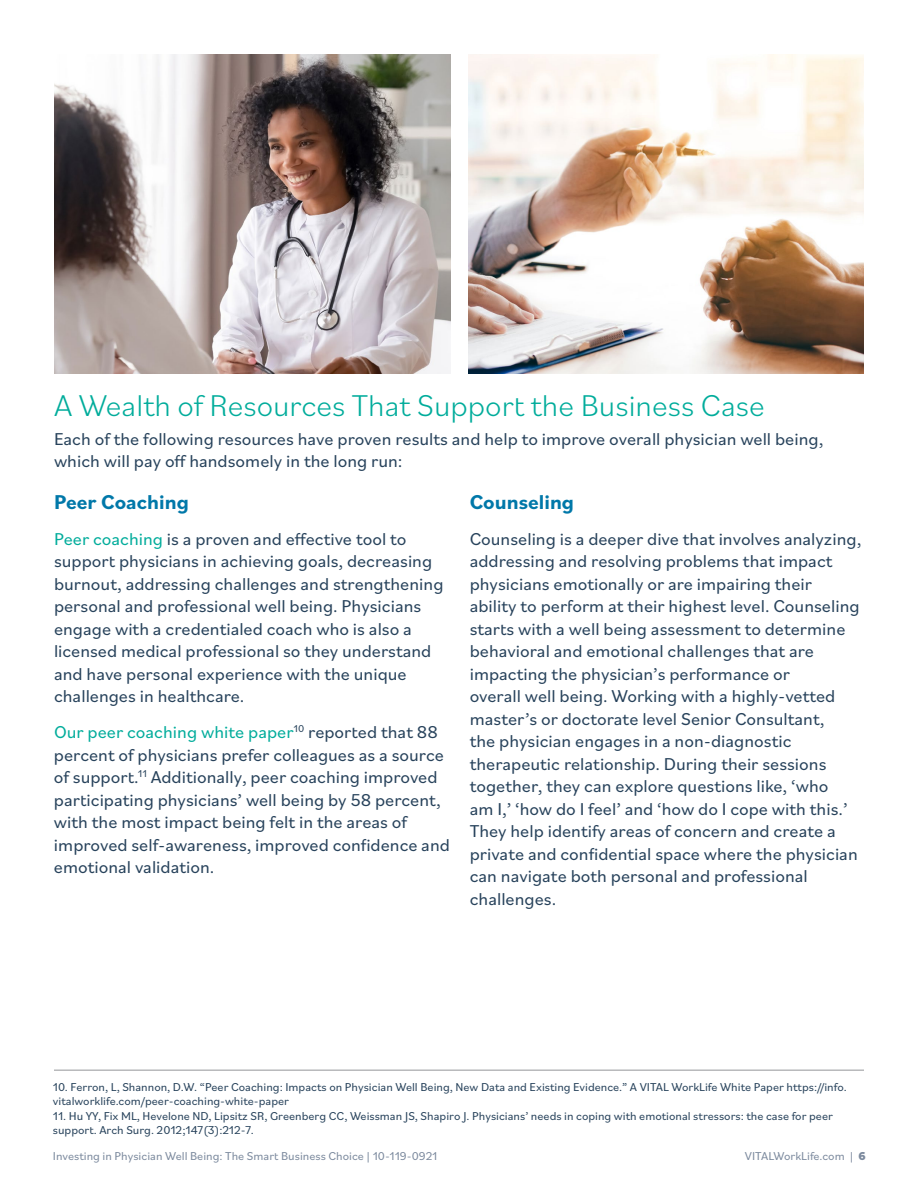
<style>
.page{position:relative;width:918px;height:1188px;background:#fff}
.page>*{position:absolute;margin:0;border:0;box-sizing:border-box;transform-origin:0 0}
.t1{font:300 31.5px "Bilo";color:#00ac9b}
.t2{font:700 21px "Bilo";color:#0078a9}
.t3{font:18px/22.5px "Bilo";color:#27425b}
.t4{font:12px/14.4px "Bilo";color:#27425b}
.t5{font:12px "Bilo";color:#7c8a9e}
.s1{color:#00ac9b}
.s2{font-weight:800}
</style>
<div class="page">
<img style="left:54px;top:54px;width:396px;height:320px">
<img style="left:468px;top:54px;width:396px;height:320px">
<hr style="left:54px;top:1070px;width:810px;height:1px;background:#939598">
<h1 class="t1" style="left:54px;top:383px;width:712px">A Wealth of Resources That Support the Business Case</h1>
<p class="t3" style="left:54px;top:427px;width:771px">Each of the following resources have proven results and help to improve overall physician well being, which will pay off handsomely in the long run:</p>
<p class="t2" style="left:54px;top:487px;width:136px">Peer Coaching</p>
<p class="t3" style="left:54px;top:527px;width:391px"><span class="s1">Peer coaching</span> is a proven and effective tool to support physicians in achieving goals, decreasing burnout, addressing challenges and strengthening personal and professional well being. Physicians engage with a credentialed coach who is also a licensed medical professional so they understand and have personal experience with the unique challenges in healthcare.</p>
<p class="t3" style="left:54px;top:720px;width:398px"><span class="s1">Our peer coaching white paper</span><sup>10</sup> reported that 88 percent of physicians prefer colleagues as a source of support.<sup>11</sup> Additionally, peer coaching improved participating physicians’ well being by 58 percent, with the most impact being felt in the areas of improved self-awareness, improved confidence and emotional validation.</p>
<p class="t2" style="left:470px;top:487px;width:106px">Counseling</p>
<p class="t3" style="left:470px;top:527px;width:393px">Counseling is a deeper dive that involves analyzing, addressing and resolving problems that impact physicians emotionally or are impairing their ability to perform at their highest level. Counseling starts with a well being assessment to determine behavioral and emotional challenges that are impacting the physician’s performance or<br>overall well being. Working with a highly-vetted master’s or doctorate level Senior Consultant,<br>the physician engages in a non-diagnostic therapeutic relationship. During their sessions together, they can explore questions like, ‘who<br>am I,’ ‘how do I feel’ and ‘how do I cope with this.’ They help identify areas of concern and create a private and confidential space where the physician can navigate both personal and professional challenges.</p>
<p class="t4" style="left:53px;top:1079px;width:795px">10. Ferron, L, Shannon, D.W. “Peer Coaching: Impacts on Physician Well Being, New Data and Existing Evidence.” A VITAL WorkLife White Paper https://info. vitalworklife.com/peer-coaching-white-paper</p>
<p class="t4" style="left:53px;top:1108px;width:782px">11. Hu YY, Fix ML, Hevelone ND, Lipsitz SR, Greenberg CC, Weissman JS, Shapiro J. Physicians’ needs in coping with emotional stressors: the case for peer support. Arch Surg. 2012;147(3):212-7.</p>
<p class="t5" style="left:53px;top:1148px;width:386px">Investing in Physician Well Being: The Smart Business Choice | 10-119-0921</p>
<p class="t5" style="left:745px;top:1148px;width:122px">VITALWorkLife.com | <span class="s2">6</span></p>
</div>
